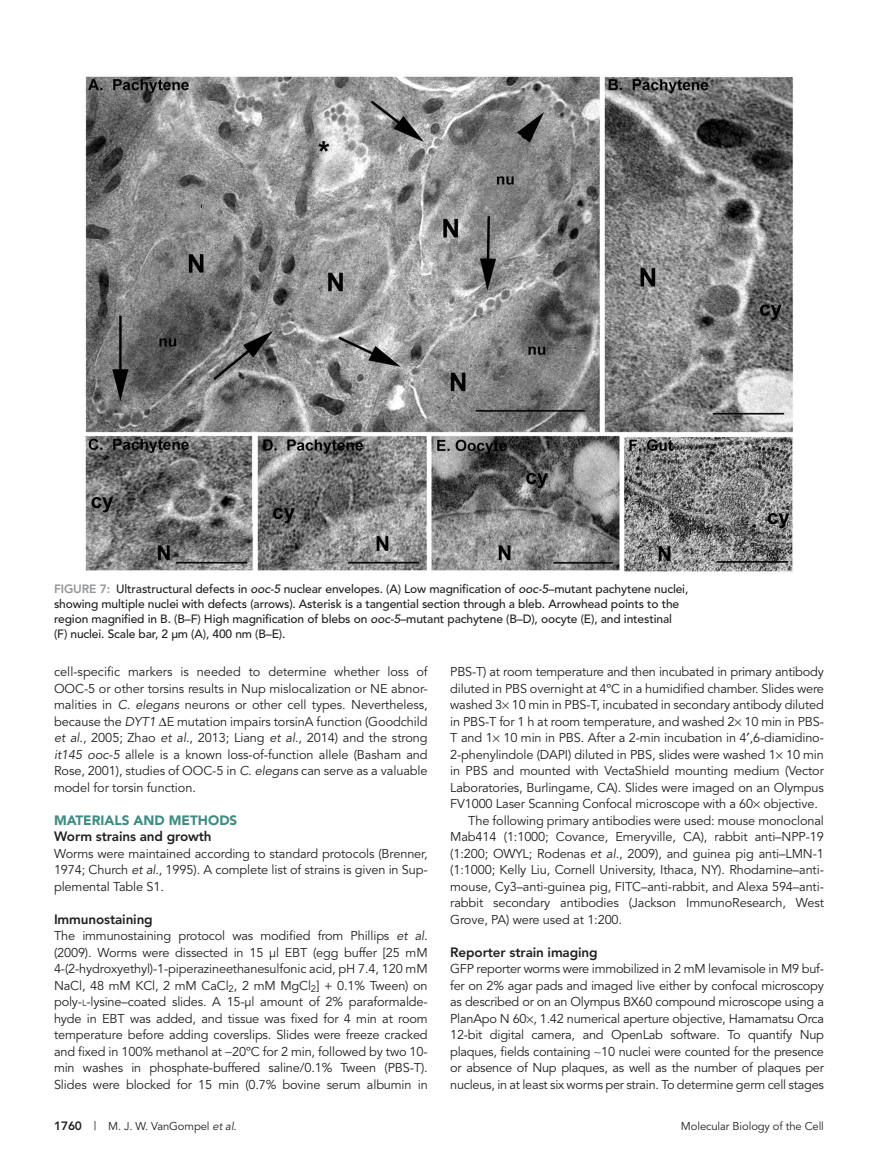
<style>
.page{position:relative;width:878px;height:1175px;background:#fff}
.page>*{position:absolute;margin:0;border:0;box-sizing:border-box;transform-origin:0 0}
.H2afterH1{font:800 13.5px "Avenir";letter-spacing:-.01em;color:#231f20}
.t1{font:900 13.5px "Avenir";color:#3e8c83}
.ParaFL{font:12.75px/16.5px "Avenir";letter-spacing:-.01em;color:#231f20;text-align:justify}
.Para{font:12.75px/16.5px "Avenir";letter-spacing:-.01em;color:#231f20;text-align:justify}
.FigCaption_35_5p{font:500 12px/15px "Avenir";letter-spacing:-.01em;color:#231f20}
.t2{font:11.25px "Avenir";letter-spacing:-.01em;color:#231f20}
.s1{font-weight:800;color:#939598}
.s2{font-style:italic}
.s3{font-size:8.85px}
.s4{font-weight:800;font-size:12px}
.s5{font-size:12px}
</style>
<div class="page">
<img style="left:85px;top:76px;width:708px;height:496px">
<p class="FigCaption_35_5p" style="left:54px;top:582px;width:636px"><span class="s1">FIGURE 7:</span> Ultrastructural defects in <span class="s2">ooc-5</span> nuclear envelopes. (A) Low magnification of <span class="s2">ooc-5</span>–mutant pachytene nuclei, showing multiple nuclei with defects (arrows). Asterisk is a tangential section through a bleb. Arrowhead points to the region magnified in B. (B–F) High magnification of blebs on <span class="s2">ooc-5</span>–mutant pachytene (B–D), oocyte (E), and intestinal<br>(F) nuclei. Scale bar, 2 μm (A), 400 nm (B–E).</p>
<p class="Para" style="left:54px;top:663px;width:375px">cell-specific markers is needed to determine whether loss of OOC-5 or other torsins results in Nup mislocalization or NE abnor&shy;malities in <span class="s2">C. elegans</span> neurons or other cell types. Nevertheless, because the <span class="s2">DYT1</span> E mutation impairs torsinA function (Goodchild <span class="s2">et al</span>., 2005; Zhao <span class="s2">et al</span>., 2013; Liang <span class="s2">et al</span>., 2014) and the strong <span class="s2">it145 ooc-5</span> allele is a known loss-of-function allele (Basham and Rose, 2001), studies of OOC-5 in <span class="s2">C. elegans</span> can serve as a valuable model for torsin function.</p>
<h1 class="t1" style="left:54px;top:811px;width:185px">MATERIALS AND METHODS</h1>
<p class="H2afterH1" style="left:54px;top:828px;width:159px">Worm strains and growth</p>
<p class="ParaFL" style="left:54px;top:845px;width:375px">Worms were maintained according to standard protocols (Brenner, 1974; Church <span class="s2">et al</span>., 1995). A complete list of strains is given in Sup&shy;plemental Table S1.</p>
<h2 class="H2afterH1" style="left:54px;top:911px;width:100px">Immunostaining</h2>
<p class="ParaFL" style="left:54px;top:927px;width:375px">The immunostaining protocol was modified from Phillips <span class="s2">et al</span>. (2009). Worms were dissected in 15 μl EBT (egg buffer [25 mM 4-(2-hydroxyethyl)-1-piperazineethanesulfonic acid, pH 7.4, 120 mM NaCl, 48 mM KCl, 2 mM CaCl<sub>2</sub>, 2 mM MgCl<sub>2</sub>] + 0.1% Tween) on poly-<span class="s3">l</span>-lysine–coated slides. A 15-μl amount of 2% paraformalde&shy;hyde in EBT was added, and tissue was fixed for 4 min at room temperature before adding coverslips. Slides were freeze cracked and fixed in 100% methanol at −20ºC for 2 min, followed by two 10- min washes in phosphate-buffered saline/0.1% Tween (PBS-T).<br>Slides were blocked for 15 min (0.7% bovine serum albumin in</p>
<p class="ParaFL" style="left:450px;top:663px;width:375px">PBS-T) at room temperature and then incubated in primary antibody diluted in PBS overnight at 4ºC in a humidified chamber. Slides were washed 3 10 min in PBS-T, incubated in secondary antibody diluted in PBS-T for 1 h at room temperature, and washed 2 10 min in PBS-T and 1 10 min in PBS. After a 2-min incubation in 4 ,6-diamidino-2-phenylindole (DAPI) diluted in PBS, slides were washed 1 10 min in PBS and mounted with VectaShield mounting medium (Vector Laboratories, Burlingame, CA). Slides were imaged on an Olympus FV1000 Laser Scanning Confocal microscope with a 60 objective.</p>
<p class="Para" style="left:450px;top:812px;width:375px;text-indent:18px">The following primary antibodies were used: mouse monoclonal Mab414 (1:1000; Covance, Emeryville, CA), rabbit anti–NPP-19 (1:200; OWYL; Rodenas <span class="s2">et al</span>., 2009), and guinea pig anti–LMN-1 (1:1000; Kelly Liu, Cornell University, Ithaca, NY). Rhodamine–anti&shy;mouse, Cy3–anti-guinea pig, FITC–anti-rabbit, and Alexa 594–anti&shy;rabbit secondary antibodies (Jackson ImmunoResearch, West Grove, PA) were used at 1:200.</p>
<h2 class="H2afterH1" style="left:450px;top:944px;width:149px">Reporter strain imaging</h2>
<p class="ParaFL" style="left:450px;top:960px;width:375px">GFP reporter worms were immobilized in 2 mM levamisole in M9 buf&shy;fer on 2% agar pads and imaged live either by confocal microscopy as described or on an Olympus BX60 compound microscope using a PlanApo N 60 , 1.42 numerical aperture objective, Hamamatsu Orca 12-bit digital camera, and OpenLab software. To quantify Nup plaques, fields containing ∼10 nuclei were counted for the presence or absence of Nup plaques, as well as the number of plaques per nucleus, in at least six worms per strain. To determine germ cell stages</p>
<p class="t2" style="left:54px;top:1119px;width:184px"><span class="s4">1760</span> <span class="s5">|</span> M. J. W. VanGompel <span class="s2">et al</span>.</p>
<p class="t2" style="left:681px;top:1119px;width:144px">Molecular Biology of the Cell</p>
</div>
